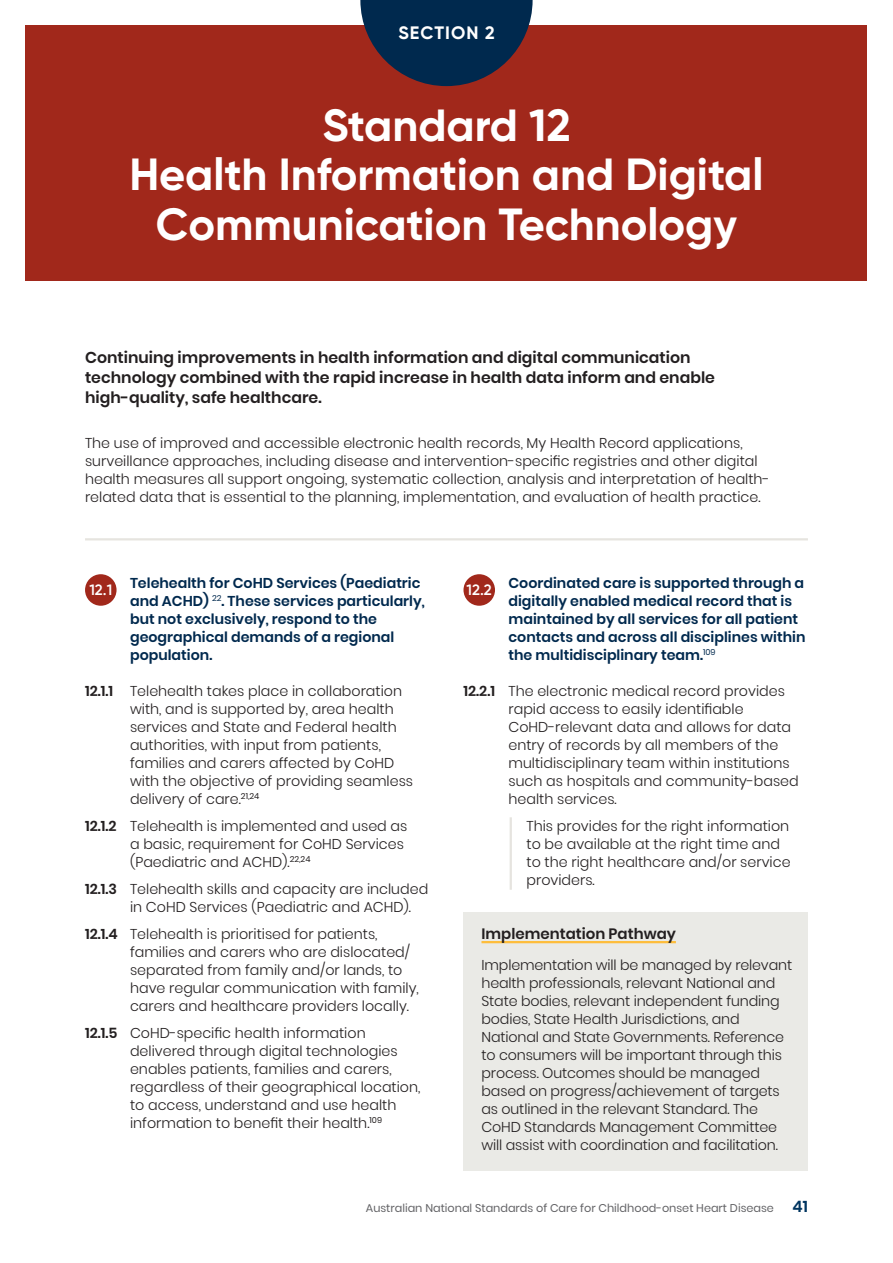
<style>
.page{position:relative;width:893px;height:1263px;background:#fff}
.page>*{position:absolute;margin:0;border:0;box-sizing:border-box;transform-origin:0 0}
.Page_heading{font:700 45px/49.5px "Gilroy";color:#fff;text-align:center}
.t1{font:700 18px "Gilroy";letter-spacing:.055em;color:#fff}
.Standfirst{font:600 15.75px/20.2px "Poppins";color:#231f20}
.Subhead_2__section_2{font:600 15px "Poppins";color:#231f20}
.Feature_block_quote__13_15pt{font:600 15px "Gilroy";color:#fff}
.Standards___1_1_1_lvl{font:300 14.25px/18px "Poppins";color:#231f20}
.Body_copy__9_5_12pt{font:300 14.25px/18px "Poppins";letter-spacing:-.01em;color:#231f20}
.Body_copy__standards_intro__rule_below{font:300 14.25px/18px "Poppins";color:#231f20}
.Standards___1_1_lvl{font:600 14.25px/18px "Poppins";color:#00294e}
.Standards___indented_examples{font:300 14.25px/18px "Poppins";color:#231f20}
.t2{font:11.25px "Poppins";color:#636366}
.s1{font-weight:600}
.s2{font-weight:600;font-size:15.75px;color:#003560}
</style>
<div class="page">
<div style="left:26px;top:26px;width:841px;height:255px;background:#a1281b"></div>
<svg style="left:360px;top:0;width:173px;height:86px"></svg>
<hr style="left:85px;top:538px;width:723px;height:2px;background:#e6e4df">
<div style="left:85px;top:574px;width:32px;height:32px;background:#a1281b;border-radius:50%"></div>
<hr style="left:510px;top:817px;width:2px;height:73px;background:#e6e4df">
<div style="left:463px;top:574px;width:32px;height:32px;background:#a1281b;border-radius:50%"></div>
<div style="left:463px;top:912px;width:345px;height:258px;background:#eaeae6"></div>
<hr style="left:481px;top:941px;width:195px;height:2px;background:#febd3b">
<p class="t1" style="left:398px;top:22px;width:98px">SECTION 2</p>
<p class="Page_heading" style="left:129px;top:100px;width:636px">Standard 12<br>Health Information and Digital<br>Communication Technology</p>
<p class="Standfirst" style="left:85px;top:347px;width:631px">Continuing improvements in health information and digital communication technology combined with the rapid increase in health data inform and enable high-quality, safe healthcare.</p>
<p class="Body_copy__standards_intro__rule_below" style="left:85px;top:434px;width:686px">The use of improved and accessible electronic health records, My Health Record applications, surveillance approaches, including disease and intervention-specific registries and other digital health measures all support ongoing, systematic collection, analysis and interpretation of health&shy;related data that is essential to the planning, implementation, and evaluation of health practice.</p>
<p class="Feature_block_quote__13_15pt" style="left:89px;top:581px;width:24px">12.1</p>
<p class="Standards___1_1_lvl" style="left:130px;top:574px;width:296px">Telehealth for CoHD Services (Paediatric and ACHD) <sup>22</sup>. These services particularly, but not exclusively, respond to the geographical demands of a regional population.</p>
<p class="Standards___1_1_1_lvl" style="left:130px;top:682px;width:285px;text-indent:-45px"><span class="s1">12.1.1</span> Telehealth takes place in collaboration with, and is supported by, area health services and State and Federal health authorities, with input from patients, families and carers affected by CoHD with the objective of providing seamless delivery of care.<sup>21,24</sup></p>
<p class="Standards___1_1_1_lvl" style="left:130px;top:817px;width:279px;text-indent:-45px"><span class="s1">12.1.2</span> Telehealth is implemented and used as a basic, requirement for CoHD Services (Paediatric and ACHD).<sup>22,24</sup></p>
<p class="Standards___1_1_1_lvl" style="left:130px;top:880px;width:300px;text-indent:-45px"><span class="s1">12.1.3</span> Telehealth skills and capacity are included in CoHD Services (Paediatric and ACHD).</p>
<p class="Standards___1_1_1_lvl" style="left:130px;top:925px;width:290px;text-indent:-45px"><span class="s1">12.1.4</span> Telehealth is prioritised for patients, families and carers who are dislocated/ separated from family and/or lands, to have regular communication with family, carers and healthcare providers locally.</p>
<p class="Standards___1_1_1_lvl" style="left:130px;top:1024px;width:292px;text-indent:-45px"><span class="s1">12.1.5</span> CoHD-specific health information delivered through digital technologies enables patients, families and carers, regardless of their geographical location, to access, understand and use health information to benefit their health.<sup>109</sup></p>
<p class="Feature_block_quote__13_15pt" style="left:467px;top:581px;width:27px">12.2</p>
<p class="Standards___1_1_lvl" style="left:508px;top:574px;width:298px">Coordinated care is supported through a digitally enabled medical record that is maintained by all services for all patient contacts and across all disciplines within the multidisciplinary team.<sup>109</sup></p>
<p class="Standards___1_1_1_lvl" style="left:508px;top:682px;width:292px;text-indent:-45px"><span class="s1">12.2.1</span> The electronic medical record provides rapid access to easily identifiable CoHD-relevant data and allows for data entry of records by all members of the multidisciplinary team within institutions such as hospitals and community-based health services.</p>
<p class="Standards___indented_examples" style="left:526px;top:817px;width:266px">This provides for the right information to be available at the right time and to the right healthcare and/or service providers.</p>
<p class="Subhead_2__section_2" style="left:481px;top:925px;width:196px">Implementation Pathway</p>
<p class="Body_copy__9_5_12pt" style="left:481px;top:956px;width:312px">Implementation will be managed by relevant health professionals, relevant National and State bodies, relevant independent funding bodies, State Health Jurisdictions, and National and State Governments. Reference to consumers will be important through this process. Outcomes should be managed based on progress/achievement of targets as outlined in the relevant Standard. The CoHD Standards Management Committee will assist with coordination and facilitation.</p>
<p class="t2" style="left:366px;top:1201px;width:444px">Australian National Standards of Care for Childhood-onset Heart Disease <span class="s2">41</span></p>
</div>
